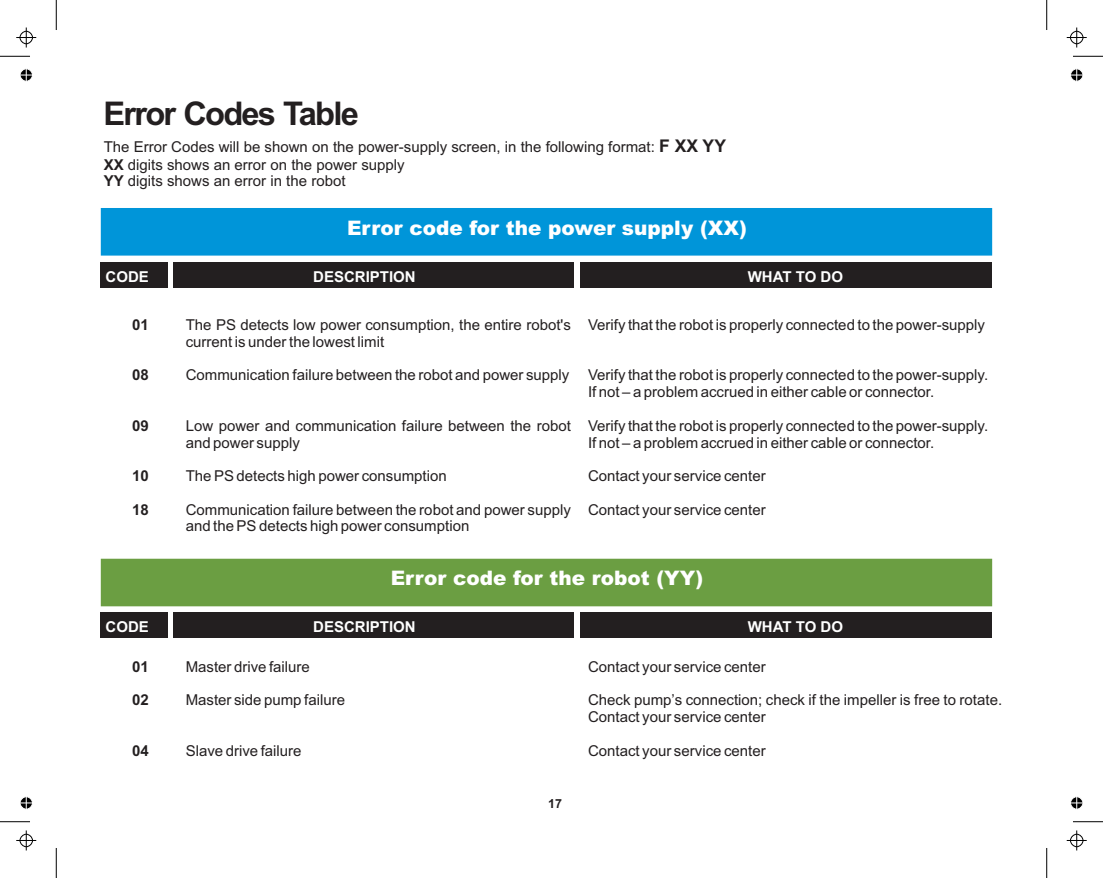
<style>
.page{position:relative;width:1103px;height:878px;background:#fff}
.page>*{position:absolute;margin:0;border:0;box-sizing:border-box;transform-origin:0 0}
.t1{font:700 32.62px "Arial";letter-spacing:-.055em;color:#231f20}
.t2{font:italic 900 20px "Arial";color:#fff}
.t3{font:15px/16.8px "Arial";color:#231f20}
.t4{font:700 15px "Arial";color:#fff}
.t5{font:700 15px "Arial";color:#231f20}
.t6{font:700 12.5px "Arial";color:#231f20}
.s1{font-weight:700;font-size:17.5px}
.s2{font-weight:700}
</style>
<div class="page">
<div style="left:101px;top:262px;width:67px;height:25px;background:#231f20"></div>
<div style="left:174px;top:262px;width:400px;height:25px;background:#231f20"></div>
<div style="left:580px;top:262px;width:412px;height:25px;background:#231f20"></div>
<div style="left:101px;top:208px;width:891px;height:47px;background:#0095d9"></div>
<div style="left:101px;top:613px;width:67px;height:25px;background:#231f20"></div>
<div style="left:174px;top:613px;width:400px;height:25px;background:#231f20"></div>
<div style="left:580px;top:613px;width:412px;height:25px;background:#231f20"></div>
<div style="left:101px;top:558px;width:891px;height:48px;background:#6b9e42"></div>
<hr style="left:0;top:821px;width:30px;height:1px;background:#000">
<hr style="left:56px;top:848px;width:1px;height:30px;background:#000">
<hr style="left:0;top:56px;width:30px;height:1px;background:#000">
<hr style="left:56px;top:0;width:1px;height:30px;background:#000">
<hr style="left:1072px;top:56px;width:30px;height:1px;background:#000">
<hr style="left:1046px;top:0;width:1px;height:30px;background:#000">
<hr style="left:1072px;top:821px;width:30px;height:1px;background:#000">
<hr style="left:1046px;top:848px;width:1px;height:30px;background:#000">
<svg style="left:16px;top:830px;width:20px;height:20px"></svg>
<svg style="left:16px;top:28px;width:20px;height:20px"></svg>
<svg style="left:1066px;top:28px;width:20px;height:20px"></svg>
<svg style="left:1066px;top:830px;width:20px;height:20px"></svg>
<svg style="left:20px;top:796px;width:13px;height:14px"></svg>
<svg style="left:20px;top:68px;width:13px;height:14px"></svg>
<svg style="left:1070px;top:68px;width:13px;height:14px"></svg>
<svg style="left:1070px;top:796px;width:13px;height:14px"></svg>
<h1 class="t1" style="left:104px;top:102px;width:257px">Error Codes Table</h1>
<p class="t3" style="left:104px;top:140px;width:624px">The Error Codes will be shown on the power-supply screen, in the following format: <span class="s1">F XX YY<br></span><span class="s2">XX</span> digits shows an error on the power supply<br><span class="s2">YY</span> digits shows an error in the robot</p>
<h2 class="t2" style="left:347px;top:220px;width:401px">Error code for the power supply (XX)</h2>
<p class="t4" style="left:106px;top:271px;width:45px">CODE</p>
<p class="t4" style="left:313px;top:271px;width:104px">DESCRIPTION</p>
<p class="t4" style="left:747px;top:271px;width:97px">WHAT TO DO</p>
<p class="t5" style="left:132px;top:319px;width:18px">01</p>
<p class="t5" style="left:132px;top:369px;width:18px">08</p>
<p class="t5" style="left:132px;top:420px;width:18px">09</p>
<p class="t5" style="left:132px;top:470px;width:18px">10</p>
<p class="t5" style="left:132px;top:503px;width:18px">18</p>
<p class="t3" style="left:186px;top:318px;width:387px">The PS detects low power consumption, the entire robot's current is under the lowest limit</p>
<p class="t3" style="left:186px;top:368px;width:385px">Communication failure between the robot and power supply</p>
<p class="t3" style="left:186px;top:418px;width:387px">Low power and communication failure between the robot and power supply</p>
<p class="t3" style="left:186px;top:469px;width:262px">The PS detects high power consumption</p>
<p class="t3" style="left:186px;top:502px;width:387px">Communication failure between the robot and power supply and the PS detects high power consumption</p>
<p class="t3" style="left:588px;top:318px;width:398px">Verify that the robot is properly connected to the power-supply</p>
<p class="t3" style="left:588px;top:368px;width:401px">Verify that the robot is properly connected to the power-supply.<br>If not – a problem accrued in either cable or connector.</p>
<p class="t3" style="left:588px;top:418px;width:401px">Verify that the robot is properly connected to the power-supply.<br>If not – a problem accrued in either cable or connector.</p>
<p class="t3" style="left:588px;top:469px;width:179px">Contact your service center</p>
<p class="t3" style="left:588px;top:502px;width:179px">Contact your service center</p>
<h2 class="t2" style="left:391px;top:571px;width:314px">Error code for the robot (YY)</h2>
<p class="t4" style="left:106px;top:621px;width:45px">CODE</p>
<p class="t4" style="left:313px;top:621px;width:104px">DESCRIPTION</p>
<p class="t4" style="left:747px;top:621px;width:97px">WHAT TO DO</p>
<p class="t5" style="left:132px;top:661px;width:18px">01</p>
<p class="t5" style="left:132px;top:694px;width:18px">02</p>
<p class="t5" style="left:132px;top:744px;width:18px">04</p>
<p class="t3" style="left:186px;top:659px;width:126px">Master drive failure</p>
<p class="t3" style="left:186px;top:693px;width:161px">Master side pump failure</p>
<p class="t3" style="left:186px;top:743px;width:117px">Slave drive failure</p>
<p class="t6" style="left:548px;top:799px;width:15px">17</p>
<p class="t3" style="left:588px;top:659px;width:179px">Contact your service center</p>
<p class="t3" style="left:588px;top:693px;width:415px">Check pump’s connection; check if the impeller is free to rotate.<br>Contact your service center</p>
<p class="t3" style="left:588px;top:743px;width:179px">Contact your service center</p>
</div>
